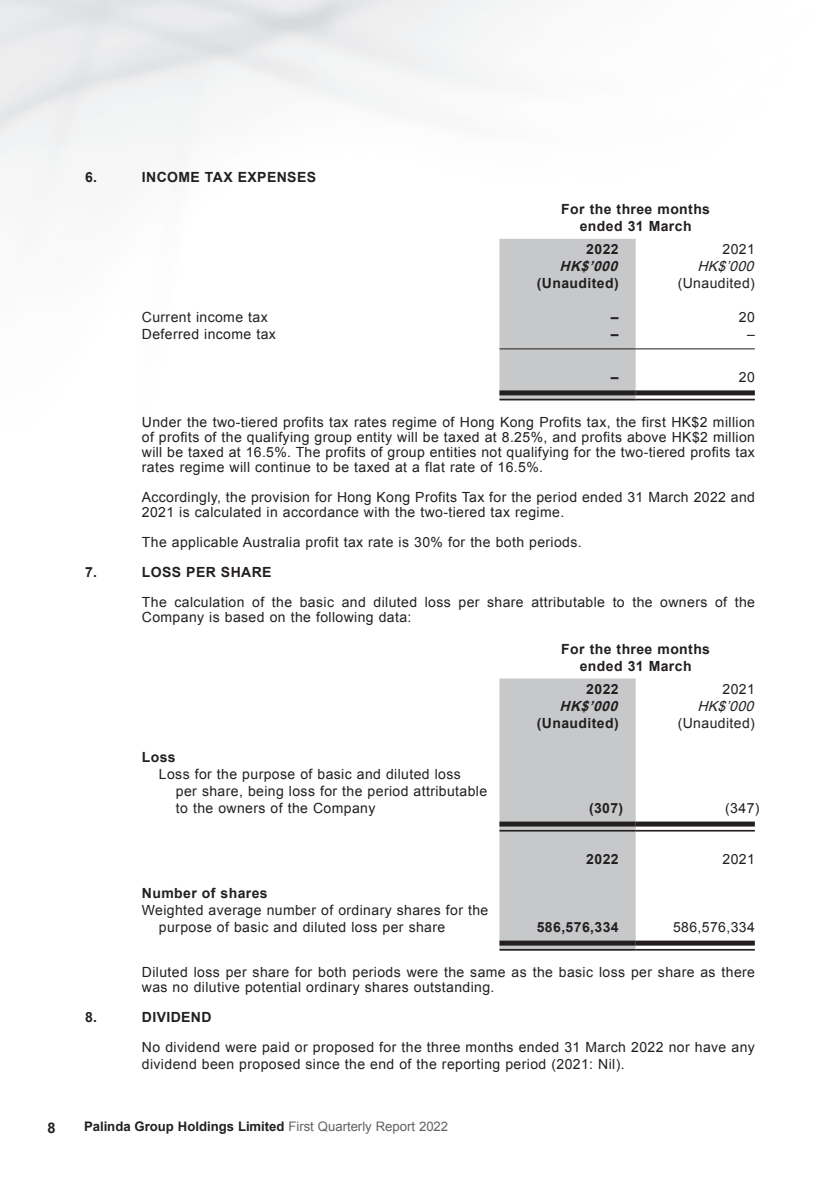
<style>
.page{position:relative;width:840px;height:1191px;background:#fff}
.page>*{position:absolute;margin:0;border:0;box-sizing:border-box;transform-origin:0 0}
.t1{font:700 14.6px "Arial";color:#231f20}
.Notes{font:14px/15px "Arial";letter-spacing:.03em;color:#231f20}
.Notes-2{font:700 14px "Arial";letter-spacing:.03em;color:#231f20}
.Notes_HD1{font:700 14px "Arial";letter-spacing:.03em;color:#231f20}
.Notes-3{font:italic 700 14px "Arial";color:#231f20}
.Notes-4{font:italic 14px "Arial";color:#231f20}
.t2{font:700 13.2px "Arial";color:#231f20}
.s1{font-weight:400;color:#636366}
</style>
<div class="page">
<img style="left:0;top:0;width:755px;height:401px">
<div style="left:499px;top:239px;width:136px;height:160px;background:#c7c8ca"></div>
<hr style="left:499px;top:348px;width:136px;height:1px;background:#231f20">
<hr style="left:635px;top:348px;width:119px;height:1px;background:#231f20">
<div style="left:499px;top:390px;width:136px;height:5px;background:#231f20"></div>
<hr style="left:499px;top:399px;width:136px;height:1px;background:#231f20">
<div style="left:635px;top:390px;width:119px;height:5px;background:#231f20"></div>
<hr style="left:635px;top:399px;width:119px;height:1px;background:#231f20">
<svg style="left:499px;top:678px;width:136px;height:271px;background:#c7c8ca"></svg>
<div style="left:499px;top:821px;width:136px;height:5px;background:#231f20"></div>
<hr style="left:499px;top:830px;width:136px;height:1px;background:#231f20">
<div style="left:635px;top:821px;width:119px;height:5px;background:#231f20"></div>
<hr style="left:635px;top:830px;width:119px;height:1px;background:#231f20">
<div style="left:499px;top:940px;width:136px;height:5px;background:#231f20"></div>
<hr style="left:499px;top:949px;width:136px;height:1px;background:#231f20">
<div style="left:635px;top:940px;width:119px;height:5px;background:#231f20"></div>
<hr style="left:635px;top:949px;width:119px;height:1px;background:#231f20">
<p class="Notes_HD1" style="left:85px;top:168px;width:14px">6.</p>
<p class="Notes_HD1" style="left:142px;top:168px;width:176px">INCOME TAX EXPENSES</p>
<p class="Notes-2" style="left:561px;top:200px;width:150px">For the three months</p>
<p class="Notes-2" style="left:579px;top:217px;width:113px">ended 31 March</p>
<p class="Notes-2" style="left:586px;top:240px;width:34px">2022</p>
<p class="Notes" style="left:722px;top:242px;width:34px">2021</p>
<p class="Notes-3" style="left:559px;top:257px;width:64px">HK$’000</p>
<p class="Notes-4" style="left:697px;top:257px;width:63px">HK$’000</p>
<p class="Notes-2" style="left:536px;top:274px;width:83px">(Unaudited)</p>
<p class="Notes" style="left:677px;top:276px;width:79px">(Unaudited)</p>
<p class="Notes" style="left:142px;top:310px;width:127px">Current income tax</p>
<p class="Notes-2" style="left:610px;top:308px;width:9px">–</p>
<p class="Notes" style="left:738px;top:310px;width:17px">20</p>
<p class="Notes" style="left:142px;top:327px;width:135px">Deferred income tax</p>
<p class="Notes-2" style="left:610px;top:325px;width:9px">–</p>
<p class="Notes" style="left:746px;top:327px;width:9px">–</p>
<p class="Notes-2" style="left:610px;top:367px;width:9px">–</p>
<p class="Notes" style="left:738px;top:369px;width:17px">20</p>
<p class="Notes" style="left:142px;top:415px;width:614px;text-align:justify">Under the two-tiered profits tax rates regime of Hong Kong Profits tax, the first HK$2 million of profits of the qualifying group entity will be taxed at 8.25%, and profits above HK$2 million will be taxed at 16.5%. The profits of group entities not qualifying for the two-tiered profits tax rates regime will continue to be taxed at a flat rate of 16.5%.</p>
<p class="Notes" style="left:142px;top:490px;width:614px">Accordingly, the provision for Hong Kong Profits Tax for the period ended 31 March 2022 and<br>2021 is calculated in accordance with the two-tiered tax regime.</p>
<p class="Notes" style="left:142px;top:535px;width:441px">The applicable Australia profit tax rate is 30% for the both periods.</p>
<p class="Notes_HD1" style="left:85px;top:563px;width:14px">7.</p>
<p class="Notes_HD1" style="left:142px;top:563px;width:131px">LOSS PER SHARE</p>
<p class="Notes" style="left:142px;top:595px;width:614px">The calculation of the basic and diluted loss per share attributable to the owners of the<br>Company is based on the following data:</p>
<p class="Notes-2" style="left:561px;top:640px;width:150px">For the three months</p>
<p class="Notes-2" style="left:579px;top:657px;width:113px">ended 31 March</p>
<p class="Notes-2" style="left:586px;top:679px;width:34px">2022</p>
<p class="Notes" style="left:722px;top:681px;width:34px">2021</p>
<p class="Notes-3" style="left:559px;top:696px;width:64px">HK$’000</p>
<p class="Notes-4" style="left:697px;top:696px;width:63px">HK$’000</p>
<p class="Notes-2" style="left:536px;top:713px;width:83px">(Unaudited)</p>
<p class="Notes" style="left:677px;top:715px;width:79px">(Unaudited)</p>
<p class="Notes-2" style="left:142px;top:747px;width:35px">Loss</p>
<p class="Notes" style="left:176px;top:765px;width:312px;line-height:17px;text-indent:-17px">Loss for the purpose of basic and diluted loss<br>per share, being loss for the period attributable to the owners of the Company</p>
<p class="Notes-2" style="left:588px;top:798px;width:36px">(307)</p>
<p class="Notes" style="left:724px;top:800px;width:36px">(347)</p>
<p class="Notes-2" style="left:586px;top:849px;width:34px">2022</p>
<p class="Notes" style="left:722px;top:851px;width:34px">2021</p>
<p class="Notes-2" style="left:142px;top:883px;width:127px">Number of shares</p>
<p class="Notes" style="left:159px;top:901px;width:331px;line-height:17px;text-indent:-17px">Weighted average number of ordinary shares for the purpose of basic and diluted loss per share</p>
<p class="Notes-2" style="left:536px;top:917px;width:83px">586,576,334</p>
<p class="Notes" style="left:672px;top:919px;width:83px">586,576,334</p>
<p class="Notes" style="left:142px;top:965px;width:614px">Diluted loss per share for both periods were the same as the basic loss per share as there was no dilutive potential ordinary shares outstanding.</p>
<p class="Notes_HD1" style="left:85px;top:1008px;width:14px">8.</p>
<p class="Notes_HD1" style="left:142px;top:1008px;width:71px">DIVIDEND</p>
<p class="Notes" style="left:142px;top:1039px;width:614px;line-height:17px">No dividend were paid or proposed for the three months ended 31 March 2022 nor have any dividend been proposed since the end of the reporting period (2021: Nil).</p>
<p class="t1" style="left:47px;top:1117px;width:10px">8</p>
<p class="t2" style="left:84px;top:1118px;width:365px">Palinda Group Holdings Limited <span class="s1">First Quarterly Report 2022</span></p>
</div>
